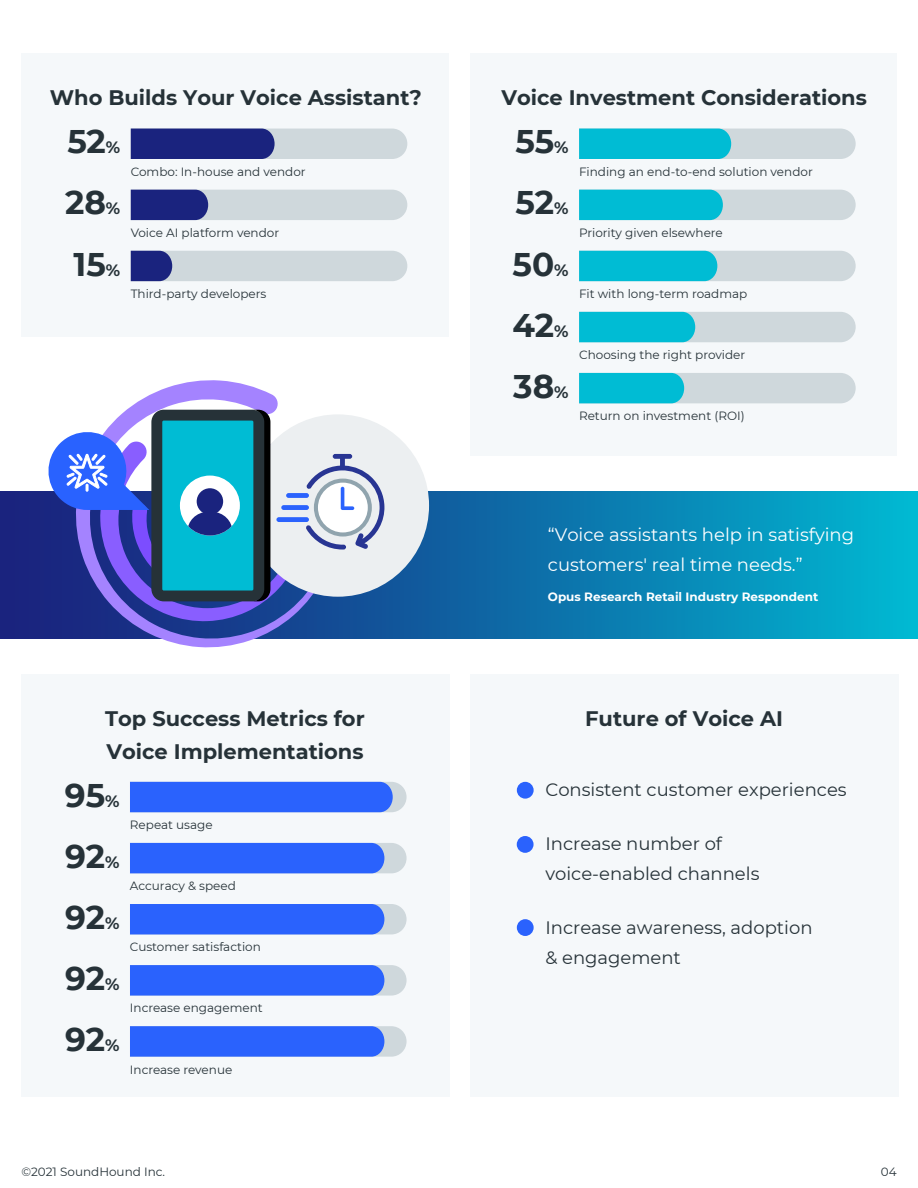
<style>
.page{position:relative;width:918px;height:1188px;background:#fff}
.page>*{position:absolute;margin:0;border:0;box-sizing:border-box;transform-origin:0 0}
.t1{font:700 32.7px/61.1px "Montserrat";letter-spacing:-.005em;color:#263238;text-align:justify}
.t2{font:700 21px/33px "Montserrat";color:#263238}
.t3{font:18px/30px "Montserrat";color:#263238}
.t4{font:18px/30px "Montserrat";color:#fff}
.t5{font:12px "Montserrat";color:#263238}
.t6{font:700 12px "Montserrat";color:#fff}
.s1{font-size:16.35px}
</style>
<div class="page">
<div style="left:21px;top:674px;width:428px;height:423px;background:#f5f8fa"></div>
<div style="left:470px;top:674px;width:429px;height:423px;background:#f5f8fa"></div>
<div style="left:470px;top:53px;width:427px;height:403px;background:#f5f8fa"></div>
<div style="left:21px;top:53px;width:428px;height:284px;background:#f5f8fa"></div>
<svg style="left:0;top:492px;width:918px;height:146px;background:#0a7eb1"></svg>
<svg style="left:579px;top:190px;width:277px;height:30px;background:#66cad8"></svg>
<svg style="left:579px;top:129px;width:277px;height:30px;background:#5fc9d8"></svg>
<svg style="left:579px;top:312px;width:277px;height:30px;background:#7accd9"></svg>
<svg style="left:579px;top:373px;width:277px;height:30px;background:#82ced9"></svg>
<svg style="left:579px;top:251px;width:277px;height:30px;background:#6acad8"></svg>
<svg style="left:131px;top:190px;width:276px;height:30px;background:#9ea7c2"></svg>
<svg style="left:131px;top:129px;width:276px;height:30px;background:#727bac"></svg>
<svg style="left:131px;top:251px;width:276px;height:30px;background:#b5bece"></svg>
<svg style="left:130px;top:843px;width:277px;height:30px;background:#396dfa"></svg>
<div style="left:130px;top:782px;width:277px;height:30px;background:#2a62fd"></div>
<svg style="left:130px;top:965px;width:277px;height:31px;background:#3c6ffa"></svg>
<svg style="left:130px;top:1026px;width:277px;height:31px;background:#3c6ff9"></svg>
<svg style="left:130px;top:904px;width:277px;height:30px;background:#396dfa"></svg>
<div style="left:517px;top:782px;width:17px;height:17px;background:#2a62fd;border-radius:50%"></div>
<div style="left:517px;top:836px;width:17px;height:17px;background:#2a62fd;border-radius:50%"></div>
<div style="left:517px;top:919px;width:17px;height:17px;background:#2a62fd;border-radius:50%"></div>
<svg style="left:75px;top:380px;width:264px;height:268px"></svg>
<div style="left:247px;top:414px;width:182px;height:183px;background:#eceff1;border-radius:50%"></div>
<svg style="left:45px;top:410px;width:340px;height:212px"></svg>
<h2 class="t2" style="left:50px;top:80px;width:374px">Who Builds Your Voice Assistant?</h2>
<h2 class="t2" style="left:501px;top:80px;width:367px">Voice Investment Considerations</h2>
<h1 class="t1" style="left:67px;top:110px;width:54px">52<span class="s1">%</span></h1>
<h1 class="t1" style="left:515px;top:110px;width:55px">55<span class="s1">%</span></h1>
<p class="t5" style="left:131px;top:163px;width:176px">Combo: In-house and vendor</p>
<p class="t5" style="left:579px;top:163px;width:235px">Finding an end-to-end solution vendor</p>
<h1 class="t1" style="left:65px;top:171px;width:57px">28<span class="s1">%</span></h1>
<h1 class="t1" style="left:516px;top:171px;width:54px">52<span class="s1">%</span></h1>
<p class="t5" style="left:131px;top:224px;width:150px">Voice AI platform vendor</p>
<p class="t5" style="left:579px;top:224px;width:145px">Priority given elsewhere</p>
<h1 class="t1" style="left:74px;top:232px;width:48px">15<span class="s1">%</span></h1>
<h1 class="t1" style="left:513px;top:232px;width:58px">50<span class="s1">%</span></h1>
<p class="t5" style="left:131px;top:286px;width:137px">Third-party developers</p>
<p class="t5" style="left:579px;top:286px;width:170px">Fit with long-term roadmap</p>
<h1 class="t1" style="left:512px;top:293px;width:58px">42<span class="s1">%</span></h1>
<p class="t5" style="left:579px;top:347px;width:168px">Choosing the right provider</p>
<h1 class="t1" style="left:513px;top:354px;width:57px">38<span class="s1">%</span></h1>
<p class="t5" style="left:579px;top:408px;width:167px">Return on investment (ROI)</p>
<h3 class="t4" style="left:548px;top:519px;width:308px">“Voice assistants help in satisfying customers' real time needs.”</h3>
<p class="t6" style="left:548px;top:588px;width:272px">Opus Research Retail Industry Respondent</p>
<h2 class="t2" style="left:105px;top:701px;width:261px">Top Success Metrics for<br>Voice Implementations</h2>
<h2 class="t2" style="left:585px;top:701px;width:199px">Future of Voice AI</h2>
<h1 class="t1" style="left:65px;top:763px;width:56px">95<span class="s1">% </span>92<span class="s1">% </span>92<span class="s1">% </span>92<span class="s1">% </span>92<span class="s1">%</span></h1>
<p class="t5" style="left:130px;top:817px;width:84px">Repeat usage</p>
<p class="t5" style="left:130px;top:878px;width:107px">Accuracy &amp; speed</p>
<p class="t5" style="left:130px;top:939px;width:133px">Customer satisfaction</p>
<p class="t5" style="left:130px;top:1000px;width:134px">Increase engagement</p>
<p class="t5" style="left:130px;top:1061px;width:104px">Increase revenue</p>
<h3 class="t3" style="left:545px;top:774px;width:303px">Consistent customer experiences</h3>
<h3 class="t3" style="left:545px;top:828px;width:216px">Increase number of voice-enabled channels</h3>
<h3 class="t3" style="left:545px;top:912px;width:269px">Increase awareness, adoption &amp; engagement</h3>
<p class="t5" style="left:21px;top:1163px;width:145px">©2021 SoundHound Inc.</p>
<p class="t5" style="left:881px;top:1163px;width:17px">04</p>
</div>
